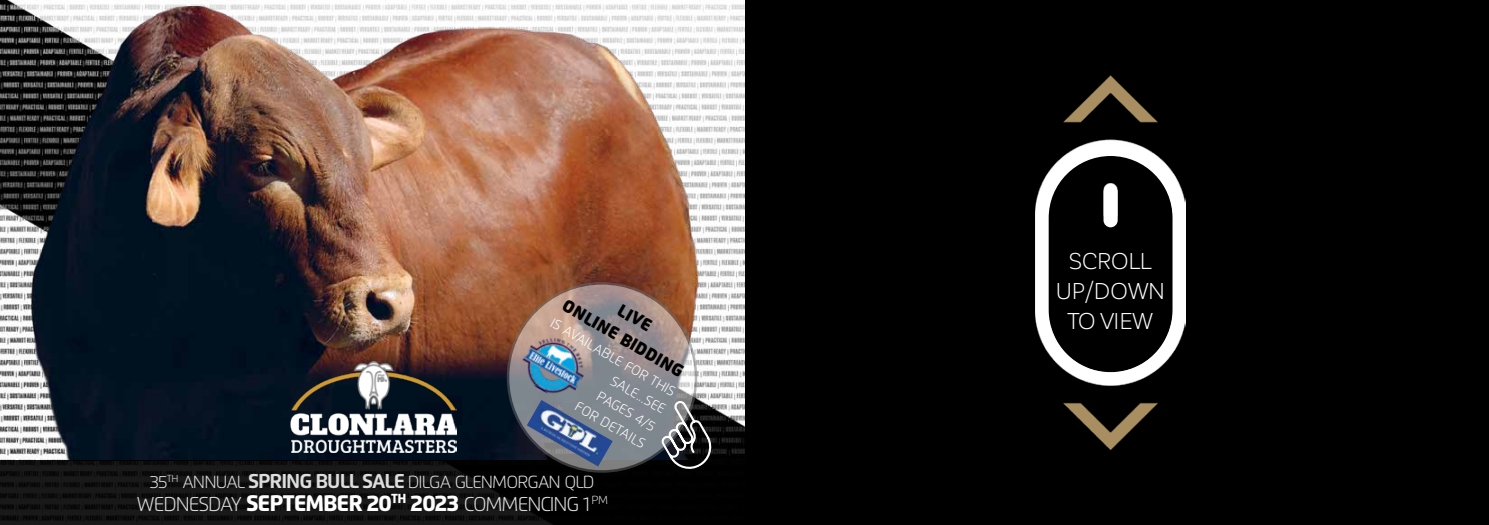
<style>
.page{position:relative;width:1489px;height:525px;background:#fff}
.page>*{position:absolute;margin:0;border:0;box-sizing:border-box;transform-origin:0 0}
.t1{font:22.5px/30px "Corporative Sans";color:#fff;text-align:center}
.t2{font:300 20px "Flexo";letter-spacing:-.05em;color:#dcddde}
.t3{font:300 17.5px "Flexo";letter-spacing:-.05em;color:#dcddde}
.t4{font:900 17.5px "Flexo";color:#000}
.t5{font:300 13.75px/20px "Flexo";color:#fff;text-align:right}
.s1{font-weight:700;font-size:20px}
.s2{font-weight:800;font-size:22.5px;color:#fff}
</style>
<div class="page">
<svg style="left:0;top:0;width:744px;height:432px"></svg>
<img style="left:15px;top:7px;width:693px;height:453px">
<div style="left:0;top:460px;width:744px;height:64px;background:linear-gradient(to bottom,#0d0d0d,#0d0d0d)"></div>
<img style="left:291px;top:362px;width:165px;height:90px">
<svg style="left:508px;top:283px;width:188px;height:188px;background:#968f90"></svg>
<img style="left:527px;top:400px;width:85px;height:66px">
<img style="left:514px;top:327px;width:80px;height:78px">
<svg style="left:661px;top:399px;width:51px;height:74px;background:#535456"></svg>
<div style="left:745px;top:0;width:743px;height:524px;background:#000"></div>
<img style="left:1035px;top:75px;width:150px;height:374px">
<div style="left:1036px;top:143px;width:148px;height:241px;border:12px solid #fff;border-radius:68px"></div>
<div style="left:1103px;top:185px;width:14px;height:42px;background:#fff;border-radius:7px"></div>
<p class="t4" style="left:569px;top:294px;width:138px;rotate:30deg">ONLINE BIDDING</p>
<p class="t4" style="left:624px;top:299px;width:39px;rotate:30deg">LIVE</p>
<p class="t5" style="left:556px;top:313px;width:143px;rotate:30deg">IS AVAILABLE FOR THIS<br>SALE...SEE<br>PAGES 4/5<br>FOR DETAILS</p>
<p class="t3" style="left:150px;top:471px;width:446px">35<sup>TH</sup> ANNUAL <span class="s1">SPRING BULL SALE</span> DILGA GLENMORGAN QLD</p>
<h2 class="t2" style="left:136px;top:491px;width:473px">WEDNESDAY <span class="s2">SEPTEMBER 20</span><sup>TH</sup> <span class="s2">2023</span> COMMENCING 1 <sup>PM</sup></h2>
<h1 class="t1" style="left:1055px;top:246px;width:111px">SCROLL<br>UP/DOWN<br>TO VIEW</h1>
</div>
